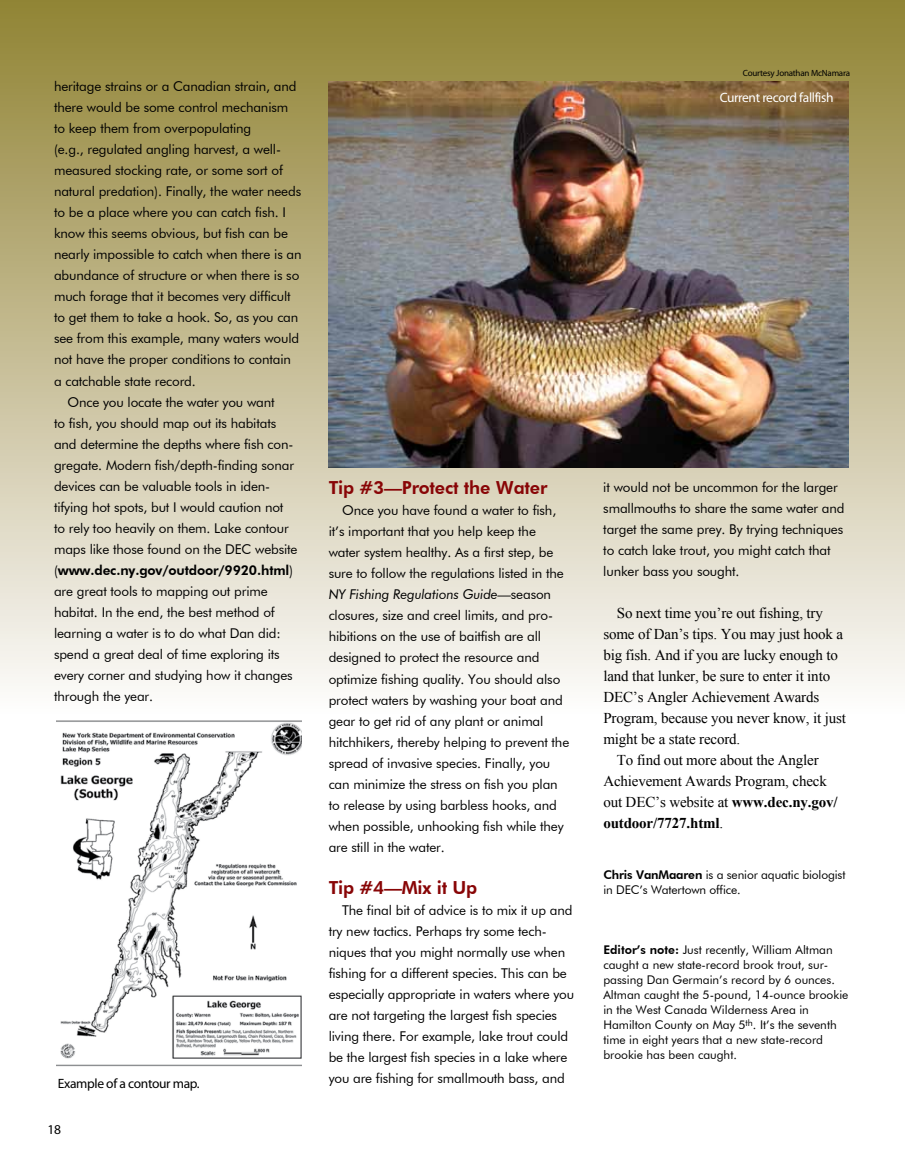
<style>
.page{position:relative;width:905px;height:1175px;background:#fff}
.page>*{position:absolute;margin:0;border:0;box-sizing:border-box;transform-origin:0 0}
.t1{font:800 18px "Futura BT";letter-spacing:-.01em;color:#880506}
.t2{font:15px "Times New Roman";letter-spacing:-.01em;color:#000}
.t3{font:700 15px "Times New Roman";letter-spacing:-.01em;color:#000}
.t4{font:13.5px/21px "Futura BT";letter-spacing:-.01em;color:#000}
.t5{font:800 13.5px "Futura BT";letter-spacing:-.01em;color:#000}
.t6{font:13.5px "Myriad Pro";letter-spacing:-.025em;color:#000}
.t7{font:13.5px "Myriad Pro";letter-spacing:-.025em;color:#fff}
.t8{font:12px/15px "Futura BT";color:#000}
.t9{font:9px "Myriad Pro";letter-spacing:-.025em;color:#000}
.s1{font-weight:400}
.s2{font-style:italic}
.s3{font-weight:700}
.s4{font-weight:800}
</style>
<div class="page">
<div style="left:0;top:0;width:904px;height:714px;background:linear-gradient(to bottom,#908233,#fdfbfc)"></div>
<img style="left:328px;top:81px;width:520px;height:386px">
<img style="left:57px;top:720px;width:245px;height:347px">
<p class="t4" style="left:54px;top:76px;width:244px">heritage strains or a Canadian strain, and</p>
<p class="t4" style="left:54px;top:97px;width:236px">there would be some control mechanism</p>
<p class="t4" style="left:54px;top:118px;width:199px">to keep them from overpopulating</p>
<p class="t4" style="left:54px;top:139px;width:228px">(e.g., regulated angling harvest, a well-</p>
<p class="t4" style="left:54px;top:160px;width:230px">measured stocking rate, or some sort of</p>
<p class="t4" style="left:54px;top:181px;width:249px">natural predation). Finally, the water needs</p>
<p class="t4" style="left:54px;top:202px;width:233px">to be a place where you can catch fish. I</p>
<p class="t4" style="left:54px;top:223px;width:235px">know this seems obvious, but fish can be</p>
<p class="t4" style="left:54px;top:244px;width:249px">nearly impossible to catch when there is an</p>
<p class="t4" style="left:54px;top:265px;width:247px">abundance of structure or when there is so</p>
<p class="t4" style="left:54px;top:286px;width:238px">much forage that it becomes very difficult</p>
<p class="t4" style="left:54px;top:307px;width:246px">to get them to take a hook. So, as you can</p>
<p class="t4" style="left:54px;top:328px;width:247px">see from this example, many waters would</p>
<p class="t4" style="left:54px;top:349px;width:239px">not have the proper conditions to contain</p>
<p class="t4" style="left:54px;top:370px;width:143px">a catchable state record.</p>
<p class="t4" style="left:68px;top:391px;width:209px">Once you locate the water you want</p>
<p class="t4" style="left:54px;top:412px;width:224px">to fish, you should map out its habitats</p>
<p class="t4" style="left:54px;top:433px;width:241px">and determine the depths where fish con-</p>
<p class="t4" style="left:54px;top:454px;width:241px">gregate. Modern fish/depth-finding sonar</p>
<p class="t4" style="left:54px;top:475px;width:218px">devices can be valuable tools in iden-</p>
<p class="t4" style="left:54px;top:496px;width:231px">tifying hot spots, but I would caution not</p>
<p class="t4" style="left:54px;top:517px;width:236px">to rely too heavily on them. Lake contour</p>
<p class="t4" style="left:54px;top:538px;width:245px">maps like those found on the DEC website</p>
<p class="t5" style="left:54px;top:561px;width:240px"><span class="s1">(</span>www.dec.ny.gov/outdoor/9920.html<span class="s1">)</span></p>
<p class="t4" style="left:54px;top:580px;width:215px">are great tools to mapping out prime</p>
<p class="t4" style="left:54px;top:601px;width:222px">habitat. In the end, the best method of</p>
<p class="t4" style="left:54px;top:622px;width:228px">learning a water is to do what Dan did:</p>
<p class="t4" style="left:54px;top:643px;width:227px">spend a great deal of time exploring its</p>
<p class="t4" style="left:54px;top:664px;width:240px">every corner and studying how it changes</p>
<p class="t4" style="left:54px;top:685px;width:101px">through the year.</p>
<p class="t6" style="left:58px;top:1075px;width:143px">Example of a contour map.</p>
<p class="t6" style="left:47px;top:1120px;width:15px">18</p>
<h1 class="t1" style="left:328px;top:477px;width:220px">Tip #3—Protect the Water</h1>
<p class="t4" style="left:328px;top:500px;width:242px;text-indent:14px">Once you have found a water to fish, it’s important that you help keep the water system healthy. As a first step, be sure to follow the regulations listed in the <span class="s2">NY Fishing Regulations Guide</span>—season closures, size and creel limits, and pro&shy;hibitions on the use of baitfish are all designed to protect the resource and optimize fishing quality. You should also protect waters by washing your boat and gear to get rid of any plant or animal hitchhikers, thereby helping to prevent the spread of invasive species. Finally, you can minimize the stress on fish you plan to release by using barbless hooks, and when possible, unhooking fish while they are still in the water.</p>
<h1 class="t1" style="left:328px;top:876px;width:150px">Tip #4—Mix it Up</h1>
<p class="t4" style="left:328px;top:899px;width:247px;text-indent:14px">The final bit of advice is to mix it up and try new tactics. Perhaps try some tech&shy;niques that you might normally use when fishing for a different species. This can be especially appropriate in waters where you are not targeting the largest fish species living there. For example, lake trout could be the largest fish species in a lake where you are fishing for smallmouth bass, and</p>
<p class="t9" style="left:742px;top:67px;width:109px">Courtesy Jonathan McNamara</p>
<p class="t7" style="left:719px;top:89px;width:115px">Current record fallfish</p>
<p class="t4" style="left:603px;top:476px;width:243px">it would not be uncommon for the larger smallmouths to share the same water and target the same prey. By trying techniques to catch lake trout, you might catch that lunker bass you sought.</p>
<p class="t2" style="left:616px;top:603px;width:207px">So next time you’re out fishing, try</p>
<p class="t2" style="left:603px;top:624px;width:241px">some of Dan’s tips. You may just hook a</p>
<p class="t2" style="left:603px;top:645px;width:236px">big fish. And if you are lucky enough to</p>
<p class="t2" style="left:603px;top:666px;width:228px">land that lunker, be sure to enter it into</p>
<p class="t2" style="left:603px;top:687px;width:217px">DEC’s Angler Achievement Awards</p>
<p class="t2" style="left:603px;top:708px;width:244px">Program, because you never know, it just</p>
<p class="t2" style="left:603px;top:729px;width:138px">might be a state record.</p>
<p class="t2" style="left:616px;top:750px;width:203px">To find out more about the Angler</p>
<p class="t2" style="left:603px;top:771px;width:225px">Achievement Awards Program, check</p>
<p class="t2" style="left:603px;top:792px;width:236px">out DEC’s website at <span class="s3">www.dec.ny.gov/</span></p>
<p class="t3" style="left:603px;top:812px;width:121px">outdoor/7727.html<span class="s1">.</span></p>
<p class="t8" style="left:603px;top:867px;width:244px"><span class="s4">Chris VanMaaren</span> is a senior aquatic biologist in DEC’s Watertown office.</p>
<p class="t8" style="left:603px;top:942px;width:247px"><span class="s4">Editor’s note:</span> Just recently, William Altman caught a new state-record brook trout, sur&shy;passing Dan Germain’s record by 6 ounces.<br>Altman caught the 5-pound, 14-ounce brookie in the West Canada Wilderness Area in Hamilton County on May 5<sup>th</sup>. It’s the seventh time in eight years that a new state-record brookie has been caught.</p>
</div>
